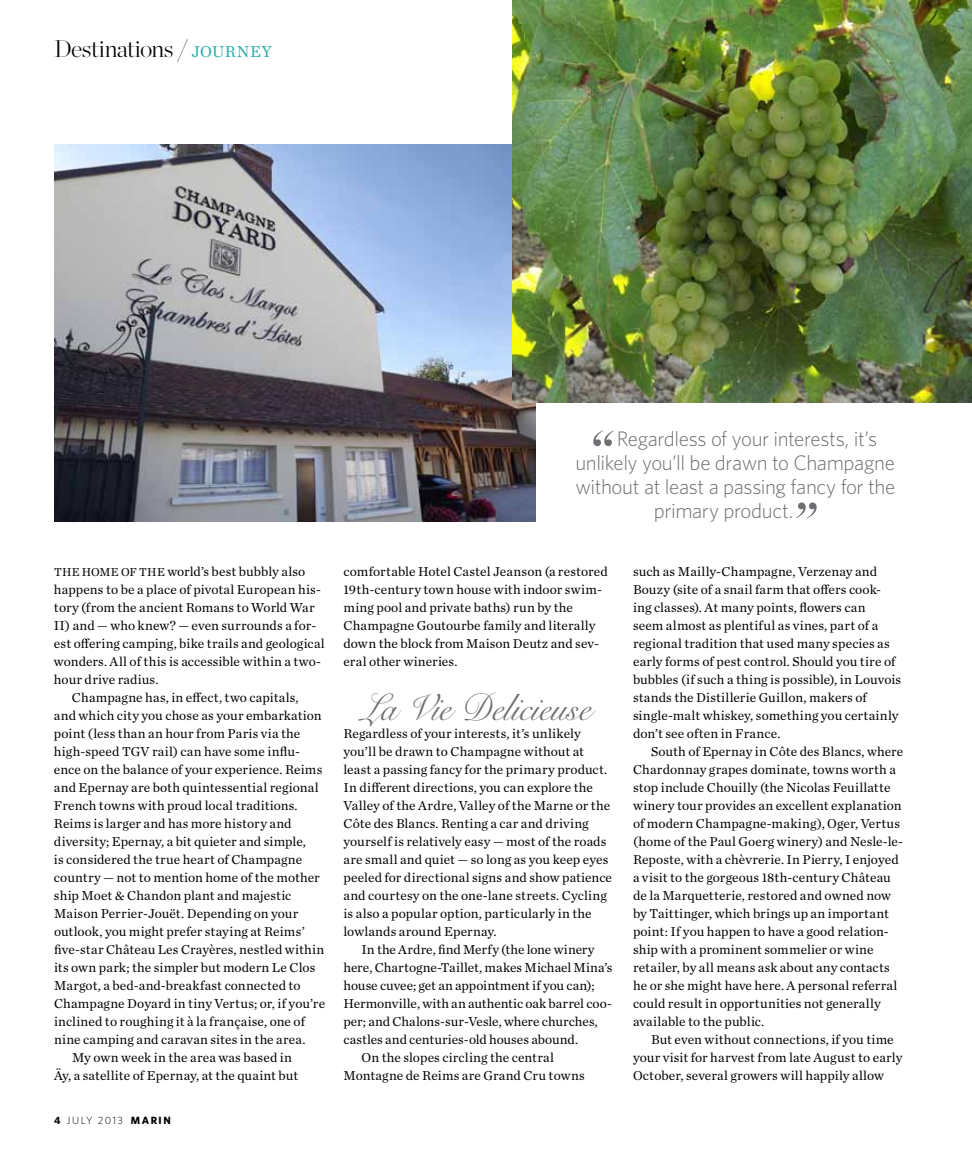
<style>
.page{position:relative;width:972px;height:1161px;background:#fff}
.page>*{position:absolute;margin:0;border:0;box-sizing:border-box;transform-origin:0 0}
.t1{font:37.5px "Snell Roundhand LT Std Scr";color:#6d6e71;scale:.95 1}
.t2{font:200 24px "Chronicle Display";letter-spacing:-.025em;color:#000}
.t3{font:300 21px "Whitney";letter-spacing:-.015em;color:#6d6e71}
.t4{font:13.5px/18px "Chronicle Text G1";letter-spacing:.01em;color:#000}
.t5{font:300 10.5px "Whitney";letter-spacing:.135em;color:#000}
.s1{font-family:"Chronicle Text G1";font-weight:400;font-size:16.5px;color:#29aca6}
.s2{font-size:12px}
.s3{font-weight:700}
</style>
<div class="page">
<img style="left:54px;top:144px;width:482px;height:378px">
<img style="left:512px;top:0;width:460px;height:403px">
<svg style="left:593px;top:430px;width:21px;height:16px"></svg>
<svg style="left:796px;top:502px;width:21px;height:16px"></svg>
<h2 class="t2" style="left:54px;top:30px;width:219px">Destinations / <span class="s1">journey</span></h2>
<p class="t4" style="left:54px;top:562px;width:253px"><span class="s2">The home of the</span> world’s best bubbly also</p>
<p class="t4" style="left:54px;top:580px;width:268px">happens to be a place of pivotal European his-</p>
<p class="t4" style="left:54px;top:598px;width:262px">tory (from the ancient Romans to World War</p>
<p class="t4" style="left:54px;top:616px;width:264px">II) and — who knew? — even surrounds a for-</p>
<p class="t4" style="left:54px;top:634px;width:272px">est offering camping, bike trails and geological</p>
<p class="t4" style="left:54px;top:652px;width:269px">wonders. All of this is accessible within a two-</p>
<p class="t4" style="left:54px;top:670px;width:106px">hour drive radius.</p>
<p class="t4" style="left:72px;top:688px;width:228px">Champagne has, in effect, two capitals,</p>
<p class="t4" style="left:54px;top:706px;width:269px">and which city you chose as your embarkation</p>
<p class="t4" style="left:54px;top:724px;width:248px">point (less than an hour from Paris via the</p>
<p class="t4" style="left:54px;top:742px;width:248px">high-speed TGV rail) can have some influ-</p>
<p class="t4" style="left:54px;top:760px;width:270px">ence on the balance of your experience. Reims</p>
<p class="t4" style="left:54px;top:778px;width:266px">and Epernay are both quintessential regional</p>
<p class="t4" style="left:54px;top:796px;width:245px">French towns with proud local traditions.</p>
<p class="t4" style="left:54px;top:814px;width:239px">Reims is larger and has more history and</p>
<p class="t4" style="left:54px;top:832px;width:254px">diversity; Epernay, a bit quieter and simple,</p>
<p class="t4" style="left:54px;top:850px;width:250px">is considered the true heart of Champagne</p>
<p class="t4" style="left:54px;top:868px;width:267px">country — not to mention home of the mother</p>
<p class="t4" style="left:54px;top:886px;width:239px">ship Moet &amp; Chandon plant and majestic</p>
<p class="t4" style="left:54px;top:904px;width:246px">Maison Perrier-Jouët. Depending on your</p>
<p class="t4" style="left:54px;top:922px;width:252px">outlook, you might prefer staying at Reims’</p>
<p class="t4" style="left:54px;top:940px;width:272px">five-star Château Les Crayères, nestled within</p>
<p class="t4" style="left:54px;top:958px;width:263px">its own park; the simpler but modern Le Clos</p>
<p class="t4" style="left:54px;top:976px;width:248px">Margot, a bed-and-breakfast connected to</p>
<p class="t4" style="left:54px;top:994px;width:273px">Champagne Doyard in tiny Vertus; or, if you’re</p>
<p class="t4" style="left:54px;top:1012px;width:253px">inclined to roughing it à la française, one of</p>
<p class="t4" style="left:54px;top:1030px;width:253px">nine camping and caravan sites in the area.</p>
<p class="t4" style="left:72px;top:1048px;width:222px">My own week in the area was based in</p>
<p class="t4" style="left:54px;top:1066px;width:246px">Äy, a satellite of Epernay, at the quaint but</p>
<p class="t5" style="left:54px;top:1114px;width:118px"><span class="s3">4</span> july 2013 <span class="s3">MARIN</span></p>
<h3 class="t3" style="left:617px;top:427px;width:262px">Regardless of your interests, it’s</h3>
<h3 class="t3" style="left:575px;top:451px;width:321px">unlikely you’ll be drawn to Champagne</h3>
<h3 class="t3" style="left:575px;top:475px;width:321px">without at least a passing fancy for the</h3>
<h3 class="t3" style="left:654px;top:499px;width:141px">primary product.</h3>
<p class="t4" style="left:344px;top:562px;width:266px">comfortable Hotel Castel Jeanson (a restored 19th-century town house with indoor swim&shy;ming pool and private baths) run by the Champagne Goutourbe family and literally down the block from Maison Deutz and sev&shy;eral other wineries.</p>
<h1 class="t1" style="left:362px;top:686px;width:243px">La Vie Delicieuse</h1>
<p class="t4" style="left:344px;top:724px;width:270px">Regardless of your interests, it’s unlikely you’ll be drawn to Champagne without at least a passing fancy for the primary product.<br>In different directions, you can explore the Valley of the Ardre, Valley of the Marne or the Côte des Blancs. Renting a car and driving yourself is relatively easy — most of the roads are small and quiet — so long as you keep eyes peeled for directional signs and show patience and courtesy on the one-lane streets. Cycling is also a popular option, particularly in the lowlands around Epernay.</p>
<p class="t4" style="left:362px;top:940px;width:235px">In the Ardre, find Merfy (the lone winery</p>
<p class="t4" style="left:344px;top:958px;width:270px">here, Chartogne-Taillet, makes Michael Mina’s</p>
<p class="t4" style="left:344px;top:976px;width:253px">house cuvee; get an appointment if you can);</p>
<p class="t4" style="left:344px;top:994px;width:270px">Hermonville, with an authentic oak barrel coo-</p>
<p class="t4" style="left:344px;top:1012px;width:256px">per; and Chalons-sur-Vesle, where churches,</p>
<p class="t4" style="left:344px;top:1030px;width:236px">castles and centuries-old houses abound.</p>
<p class="t4" style="left:362px;top:1048px;width:194px">On the slopes circling the central</p>
<p class="t4" style="left:344px;top:1066px;width:243px">Montagne de Reims are Grand Cru towns</p>
<p class="t4" style="left:633px;top:562px;width:270px">such as Mailly-Champagne, Verzenay and Bouzy (site of a snail farm that offers cook&shy;ing classes). At many points, flowers can<br>seem almost as plentiful as vines, part of a regional tradition that used many species as early forms of pest control. Should you tire of bubbles (if such a thing is possible), in Louvois stands the Distillerie Guillon, makers of single-malt whiskey, something you certainly don’t see often in France.</p>
<p class="t4" style="left:633px;top:742px;width:272px;text-indent:18px">South of Epernay in Côte des Blancs, where Chardonnay grapes dominate, towns worth a stop include Chouilly (the Nicolas Feuillatte winery tour provides an excellent explanation of modern Champagne-making), Oger, Vertus (home of the Paul Goerg winery) and Nesle-le-Reposte, with a chèvrerie. In Pierry, I enjoyed a visit to the gorgeous 18th-century Château de la Marquetterie, restored and owned now by Taittinger, which brings up an important point: If you happen to have a good relation&shy;ship with a prominent sommelier or wine retailer, by all means ask about any contacts he or she might have here. A personal referral could result in opportunities not generally available to the public.</p>
<p class="t4" style="left:633px;top:1030px;width:271px;text-indent:18px">But even without connections, if you time your visit for harvest from late August to early<br>October, several growers will happily allow</p>
</div>
